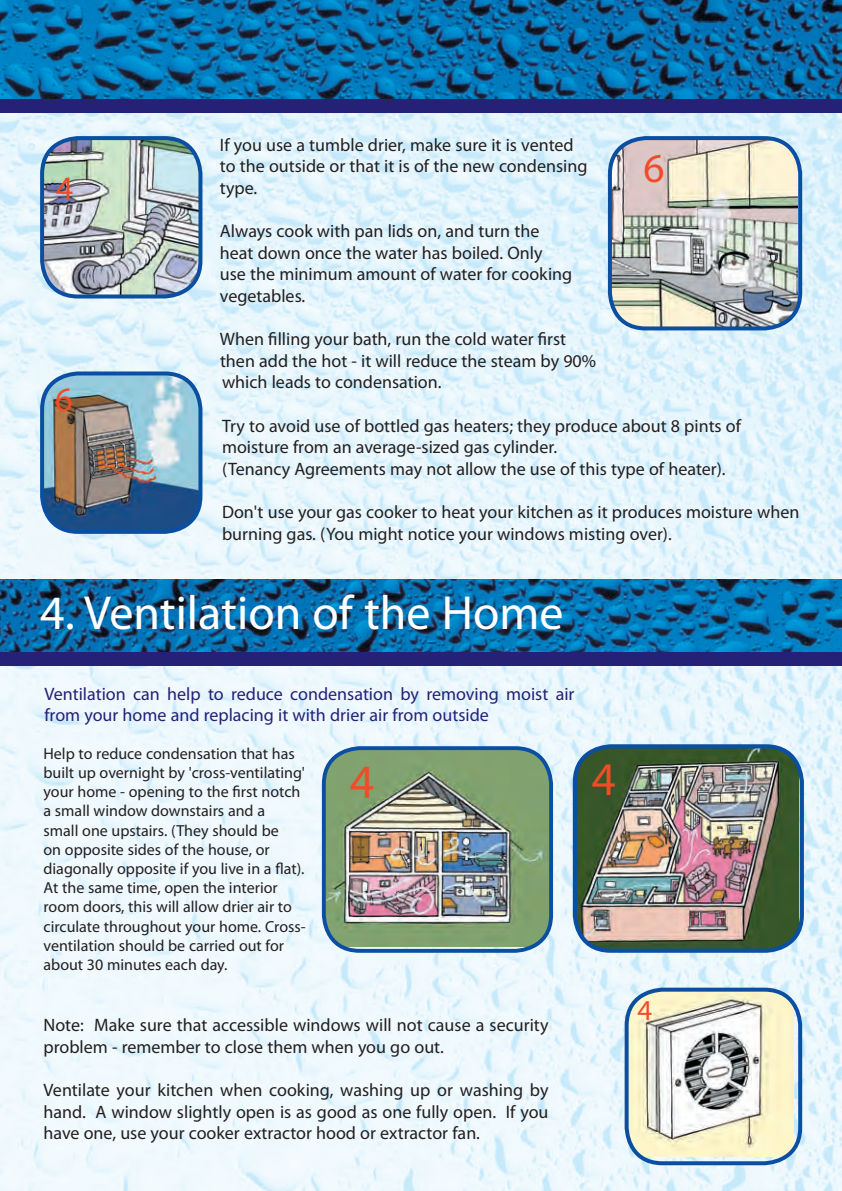
<style>
.page{position:relative;width:842px;height:1191px;background:#fff}
.page>*{position:absolute;margin:0;border:0;box-sizing:border-box;transform-origin:0 0}
.t1{font:48px "Meta Plus";color:#fff}
.t2{font:48px "Monotype Sorts";color:#f04c27}
.t3{font:47px "Monotype Sorts";color:#f04c27}
.t4{font:41.2px "Monotype Sorts";color:#f04c27}
.t5{font:34.4px "Monotype Sorts";color:#f04c27}
.t6{font:29px "Monotype Sorts";color:#f04c27}
.t7{font:18px/21.6px "Meta Plus";color:#231f20}
.t8{font:18px/21.6px "Meta Plus";color:#242177}
.t9{font:700 18px/21.6px "Meta Plus";color:#231f20}
.t10{font:16px/19.2px "Meta Plus";color:#231f20}
</style>
<div class="page">
<img style="left:0;top:113px;width:842px;height:1078px">
<img style="left:0;top:0;width:842px;height:99px">
<div style="left:0;top:99px;width:842px;height:14px;background:#242177"></div>
<img style="left:38px;top:134px;width:166px;height:162px">
<img style="left:320px;top:744px;width:235px;height:206px">
<img style="left:571px;top:742px;width:235px;height:208px">
<svg style="left:623px;top:985px;width:181px;height:178px"></svg>
<img style="left:0;top:580px;width:842px;height:71px">
<div style="left:0;top:651px;width:842px;height:14px;background:#242177"></div>
<img style="left:606px;top:134px;width:198px;height:194px">
<img style="left:38px;top:369px;width:166px;height:163px">
<p class="t5" style="left:56px;top:170px;width:19px">4</p>
<p class="t5" style="left:55px;top:381px;width:19px">6</p>
<p class="t7" style="left:220px;top:134px;width:369px">If you use a tumble drier, make sure it is vented to the outside or that it is of the new condensing type.</p>
<p class="t7" style="left:220px;top:221px;width:354px">Always cook with pan lids on, and turn the heat down once the water has boiled. Only use the minimum amount of water for cooking vegetables.</p>
<p class="t7" style="left:220px;top:329px;width:378px">When filling your bath, run the cold water first then add the hot - it will reduce the steam by 90% which leads to condensation.</p>
<p class="t7" style="left:222px;top:415px;width:521px">Try to avoid use of bottled gas heaters; they produce about 8 pints of moisture from an average-sized gas cylinder.<br>(Tenancy Agreements may not allow the use of this type of heater).</p>
<p class="t7" style="left:222px;top:501px;width:579px">Don't use your gas cooker to heat your kitchen as it produces moisture when burning gas. (You might notice your windows misting over).</p>
<p class="t4" style="left:643px;top:146px;width:23px">6</p>
<p class="t1" style="left:40px;top:587px;width:525px">4. Ventilation of the Home</p>
<p class="t8" style="left:44px;top:683px;width:531px">Ventilation can help to reduce condensation by removing moist air from your home and replacing it with drier air from outside</p>
<p class="t10" style="left:44px;top:744px;width:264px">Help to reduce condensation that has built up overnight by 'cross-ventilating' your home - opening to the first notch a small window downstairs and a<br>small one upstairs. (They should be<br>on opposite sides of the house, or diagonally opposite if you live in a flat).<br>At the same time, open the interior room doors, this will allow drier air to circulate throughout your home. Cross&shy;ventilation should be carried out for about 30 minutes each day.</p>
<p class="t2" style="left:350px;top:756px;width:26px">4</p>
<p class="t3" style="left:592px;top:753px;width:26px">4</p>
<p class="t9" style="left:44px;top:1015px;width:506px">Note: Make sure that accessible windows will not cause a security problem - remember to close them when you go out.</p>
<p class="t7" style="left:44px;top:1079px;width:506px;text-align:justify">Ventilate your kitchen when cooking, washing up or washing by hand. A window slightly open is as good as one fully open. If you have one, use your cooker extractor hood or extractor fan.</p>
<p class="t6" style="left:637px;top:994px;width:16px">4</p>
</div>
